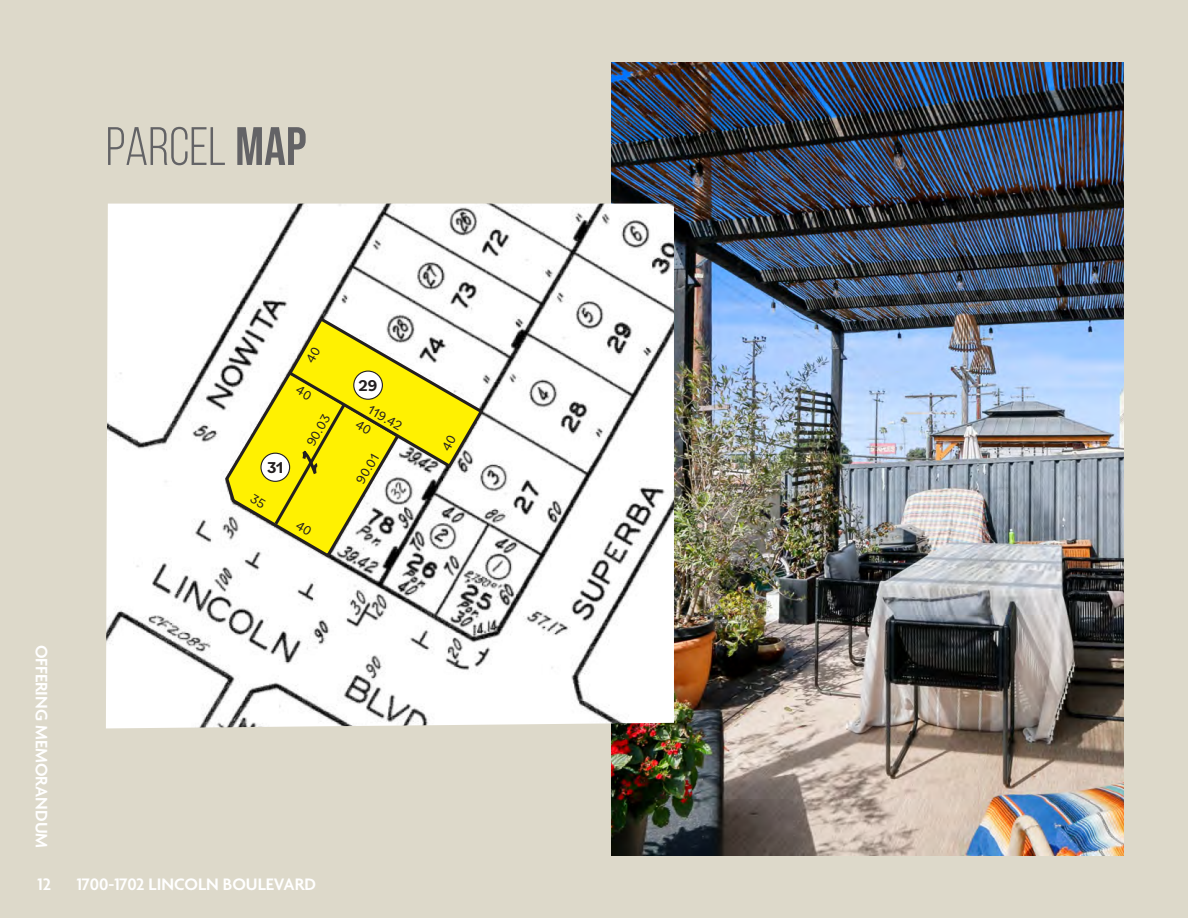
<style>
.page{position:relative;width:1188px;height:918px;background:#ddd9ca}
.page>*{position:absolute;margin:0;border:0;box-sizing:border-box;transform-origin:0 0}
.t1{font:54px "Bebas Neue";color:#636366}
.t2{font:600 18px "Agenda";color:#fff}
.Paragraph_Body{font:700 16.5px "Bilo";color:#231f20}
.Colored_Bullet_points{font:13.5px "Bilo";color:#231f20}
.s1{font-style:inherit}
</style>
<div class="page">
<img style="left:611px;top:62px;width:513px;height:794px">
<img style="left:106px;top:204px;width:568px;height:524px">
<svg style="left:223px;top:315px;width:262px;height:245px;background:#e3dd7e"></svg>
<p class="t1" style="left:106px;top:117px;width:202px">PARCEL <span class="s1">map</span></p>
<p class="Paragraph_Body" style="left:267px;top:456px;width:18px">31</p>
<p class="Colored_Bullet_points" style="left:302px;top:440px;width:36px;rotate:-60deg">90.03</p>
<p class="Paragraph_Body" style="left:358px;top:374px;width:21px">29</p>
<p class="Colored_Bullet_points" style="left:373px;top:400px;width:39px;rotate:30deg">119.42</p>
<p class="Colored_Bullet_points" style="left:351px;top:478px;width:34px;rotate:-60deg">90.01</p>
<p class="t2" style="left:51px;top:645px;width:205px;rotate:90deg">OFFERING MEMORANDUM</p>
<p class="t2" style="left:37px;top:874px;width:15px">12</p>
<p class="t2" style="left:77px;top:874px;width:241px">1700-1702 LINCOLN BOULEVARD</p>
</div>
